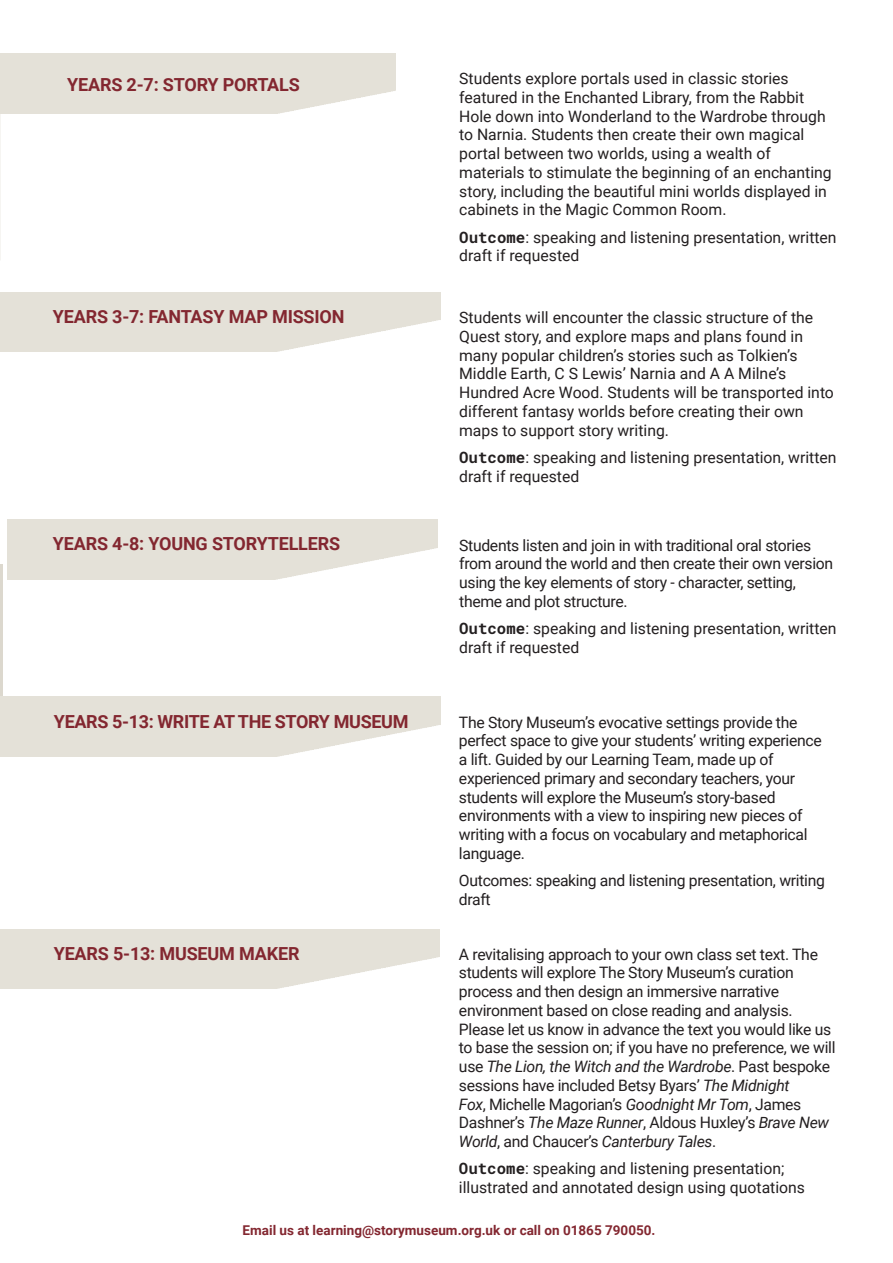
<style>
.page{position:relative;width:893px;height:1263px;background:#fff}
.page>*{position:absolute;margin:0;border:0;box-sizing:border-box;transform-origin:0 0}
.t1{font:700 18px "Roboto";letter-spacing:-.01em;color:#832730}
.t2{font:15.75px/18.8px "Roboto";letter-spacing:-.015em;color:#231f20}
.t3{font:700 13.5px "Roboto";color:#832730}
.s1{font-family:"Roboto Mono";font-weight:700}
.s2{font-style:italic}
</style>
<div class="page">
<hr style="left:0;top:564px;width:2px;height:192px;background:#dcd8ce">
<p class="t1" style="left:67px;top:72px;width:234px">YEARS 2-7: STORY PORTALS</p>
<p class="t2" style="left:459px;top:69px;width:374px">Students explore portals used in classic stories featured in the Enchanted Library, from the Rabbit Hole down into Wonderland to the Wardrobe through to Narnia. Students then create their own magical portal between two worlds, using a wealth of materials to stimulate the beginning of an enchanting story, including the beautiful mini worlds displayed in cabinets in the Magic Common Room.</p>
<p class="t2" style="left:459px;top:227px;width:379px"><span class="s1">Outcome</span>: speaking and listening presentation, written draft if requested</p>
<p class="t1" style="left:53px;top:304px;width:293px">YEARS 3-7: FANTASY MAP MISSION</p>
<p class="t2" style="left:459px;top:308px;width:376px">Students will encounter the classic structure of the Quest story, and explore maps and plans found in many popular children’s stories such as Tolkien’s Middle Earth, C S Lewis’ Narnia and A A Milne’s Hundred Acre Wood. Students will be transported into different fantasy worlds before creating their own maps to support story writing.</p>
<p class="t2" style="left:459px;top:447px;width:379px"><span class="s1">Outcome</span>: speaking and listening presentation, written draft if requested</p>
<p class="t1" style="left:53px;top:531px;width:289px">YEARS 4-8: YOUNG STORYTELLERS</p>
<p class="t2" style="left:459px;top:535px;width:376px">Students listen and join in with traditional oral stories from around the world and then create their own version using the key elements of story - character, setting, theme and plot structure.</p>
<p class="t2" style="left:459px;top:618px;width:379px"><span class="s1">Outcome</span>: speaking and listening presentation, written draft if requested</p>
<p class="t1" style="left:54px;top:708px;width:356px">YEARS 5-13: WRITE AT THE STORY MUSEUM</p>
<p class="t2" style="left:459px;top:712px;width:364px">The Story Museum’s evocative settings provide the perfect space to give your students’ writing experience a lift. Guided by our Learning Team, made up of experienced primary and secondary teachers, your students will explore the Museum’s story-based environments with a view to inspiring new pieces of writing with a focus on vocabulary and metaphorical language.</p>
<p class="t2" style="left:459px;top:870px;width:367px">Outcomes: speaking and listening presentation, writing draft</p>
<p class="t1" style="left:54px;top:940px;width:247px">YEARS 5-13: MUSEUM MAKER</p>
<p class="t2" style="left:459px;top:944px;width:378px">A revitalising approach to your own class set text. The students will explore The Story Museum’s curation process and then design an immersive narrative environment based on close reading and analysis.<br>Please let us know in advance the text you would like us to base the session on; if you have no preference, we will use <span class="s2">The Lion, the Witch and the Wardrobe</span>. Past bespoke sessions have included Betsy Byars’ <span class="s2">The Midnight<br>Fox</span>, Michelle Magorian’s <span class="s2">Goodnight Mr Tom</span>, James Dashner’s <span class="s2">The Maze Runner</span>, Aldous Huxley’s <span class="s2">Brave New World</span>, and Chaucer’s <span class="s2">Canterbury Tales</span>.</p>
<p class="t2" style="left:459px;top:1159px;width:348px"><span class="s1">Outcome</span>: speaking and listening presentation; illustrated and annotated design using quotations</p>
<p class="t3" style="left:243px;top:1220px;width:414px">Email us at learning@storymuseum.org.uk or call on 01865 790050.</p>
</div>
